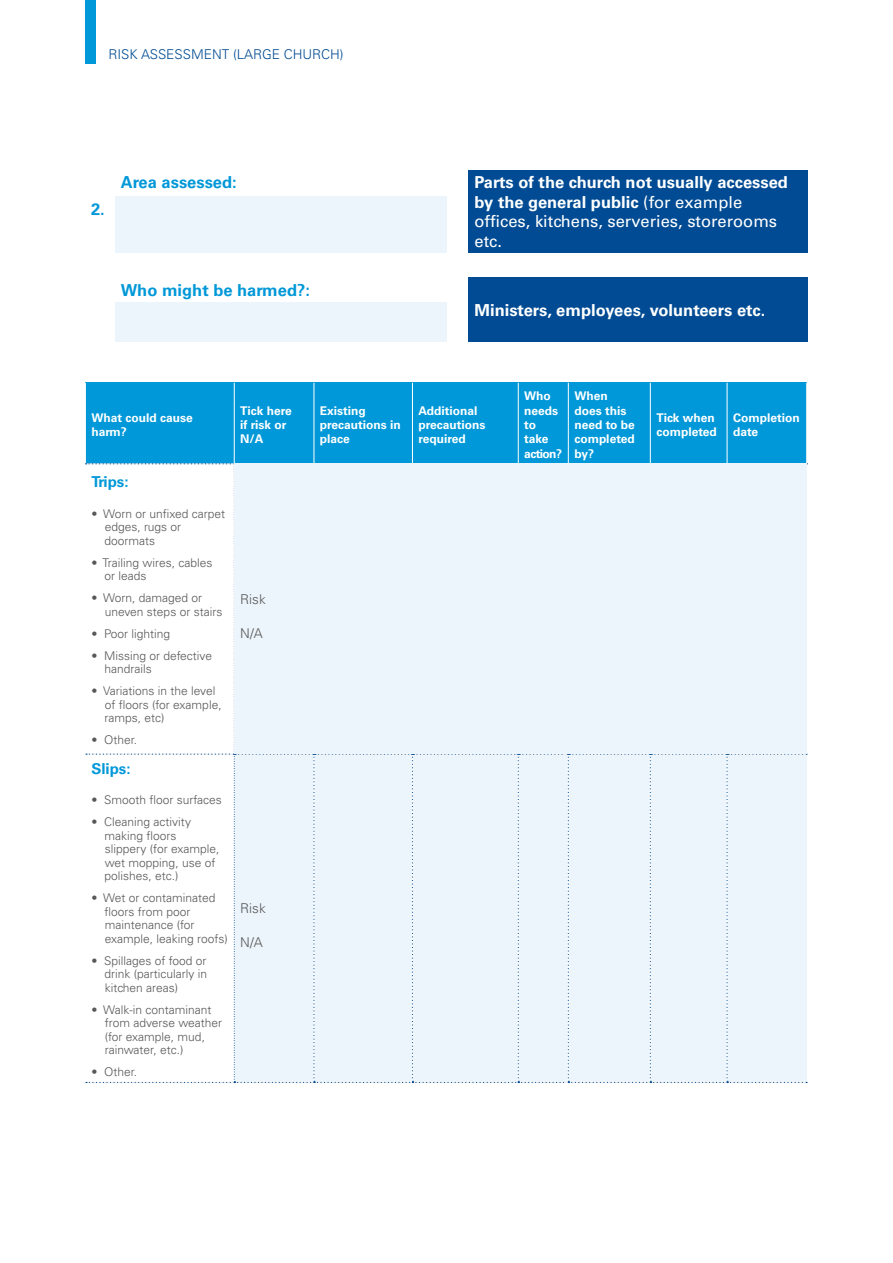
<style>
.page{position:relative;width:893px;height:1263px;background:#fff}
.page>*{position:absolute;margin:0;border:0;box-sizing:border-box;transform-origin:0 0}
.t1{font:700 16.5px/19.5px "Univers";color:#fff}
.t2{font:700 16.5px "Univers";color:#0098d8}
.t3{font:700 15px "Univers";color:#0098d8}
.t4{font:300 13.5px "Univers";color:#004b93}
.t5{font:300 13.5px "Univers";color:#575756}
.t6{font:300 12px/13.5px "Univers";color:#575756}
.t7{font:700 12px/14.4px "Univers";color:#fff}
.s1{font-weight:400}
</style>
<div class="page">
<div style="left:468px;top:170px;width:340px;height:83px;background:#004b93"></div>
<div style="left:468px;top:277px;width:340px;height:64px;background:#004b93"></div>
<div style="left:85px;top:383px;width:149px;height:81px;background:#0098d8"></div>
<div style="left:234px;top:383px;width:80px;height:81px;background:#0098d8"></div>
<div style="left:314px;top:383px;width:98px;height:81px;background:#0098d8"></div>
<div style="left:412px;top:383px;width:106px;height:81px;background:#0098d8"></div>
<div style="left:518px;top:383px;width:50px;height:81px;background:#0098d8"></div>
<div style="left:568px;top:383px;width:82px;height:81px;background:#0098d8"></div>
<div style="left:650px;top:383px;width:77px;height:81px;background:#0098d8"></div>
<div style="left:727px;top:383px;width:80px;height:81px;background:#0098d8"></div>
<div style="left:85px;top:0;width:10px;height:64px;background:#0098d8"></div>
<hr style="left:806px;top:383px;width:1px;height:80px;background:#fff">
<hr style="left:727px;top:383px;width:1px;height:80px;background:#fff">
<hr style="left:650px;top:383px;width:1px;height:80px;background:#fff">
<hr style="left:568px;top:383px;width:1px;height:80px;background:#fff">
<hr style="left:518px;top:383px;width:1px;height:80px;background:#fff">
<hr style="left:412px;top:383px;width:1px;height:80px;background:#fff">
<hr style="left:314px;top:383px;width:1px;height:80px;background:#fff">
<hr style="left:234px;top:383px;width:1px;height:80px;background:#fff">
<hr style="left:85px;top:383px;width:1px;height:80px;background:#fff">
<svg style="left:86px;top:463px;width:721px;height:620px"></svg>
<div style="left:727px;top:464px;width:80px;height:290px;background:#edf5fc"></div>
<div style="left:650px;top:464px;width:77px;height:290px;background:#edf5fc"></div>
<div style="left:568px;top:464px;width:82px;height:290px;background:#edf5fc"></div>
<div style="left:518px;top:464px;width:50px;height:290px;background:#edf5fc"></div>
<div style="left:412px;top:464px;width:106px;height:290px;background:#edf5fc"></div>
<div style="left:314px;top:464px;width:98px;height:290px;background:#edf5fc"></div>
<div style="left:234px;top:464px;width:80px;height:290px;background:#edf5fc"></div>
<div style="left:115px;top:302px;width:331px;height:39px;background:#edf5fc"></div>
<div style="left:115px;top:197px;width:331px;height:56px;background:#edf5fc"></div>
<p class="t4" style="left:108px;top:46px;width:237px">RISK ASSESSMENT (LARGE CHURCH)</p>
<p class="t2" style="left:91px;top:200px;width:15px">2.</p>
<h4 class="t2" style="left:121px;top:173px;width:117px">Area assessed:</h4>
<h4 class="t2" style="left:121px;top:280px;width:191px">Who might be harmed?:</h4>
<p class="t1" style="left:474px;top:173px;width:315px">Parts of the church not usually accessed by the general public <span class="s1">(for example offces, kitchens, serveries, storerooms etc.</span></p>
<p class="t1" style="left:474px;top:300px;width:292px">Ministers, employees, volunteers etc.</p>
<p class="t7" style="left:91px;top:410px;width:103px">What could cause harm?</p>
<p class="t7" style="left:240px;top:403px;width:53px">Tick here if risk or<br>N/A</p>
<p class="t7" style="left:320px;top:403px;width:82px">Existing precautions in place</p>
<p class="t7" style="left:418px;top:403px;width:68px">Additional precautions required</p>
<p class="t3" style="left:91px;top:473px;width:39px">Trips:</p>
<p class="t6" style="left:104px;top:507px;width:122px;text-indent:-13px">• Worn or unfxed carpet edges, rugs or doormats</p>
<p class="t6" style="left:104px;top:556px;width:110px;text-indent:-13px">• Trailing wires, cables or leads</p>
<p class="t6" style="left:105px;top:591px;width:119px;text-indent:-13px">• Worn, damaged or uneven steps or stairs</p>
<p class="t6" style="left:91px;top:627px;width:80px">• Poor lighting</p>
<p class="t6" style="left:104px;top:649px;width:109px;text-indent:-13px">• Missing or defective handrails</p>
<p class="t6" style="left:104px;top:684px;width:119px;text-indent:-13px">• Variations in the level of foors (for example, ramps, etc)</p>
<p class="t6" style="left:91px;top:733px;width:47px">• Other.</p>
<h5 class="t3" style="left:91px;top:760px;width:41px">Slips:</h5>
<p class="t6" style="left:91px;top:793px;width:132px">• Smooth foor surfaces</p>
<p class="t6" style="left:104px;top:815px;width:117px;text-indent:-13px">• Cleaning activity making foors slippery (for example, wet mopping, use of polishes, etc.)</p>
<p class="t6" style="left:104px;top:891px;width:125px;text-indent:-13px">• Wet or contaminated foors from poor maintenance (for example, leaking roofs)</p>
<p class="t6" style="left:104px;top:954px;width:104px;text-align:justify;text-indent:-13px">• Spillages of food or drink (particularly in kitchen areas)</p>
<p class="t6" style="left:105px;top:1003px;width:119px;text-indent:-13px">• Walk-in contaminant from adverse weather (for example, mud, rainwater, etc.)</p>
<p class="t6" style="left:91px;top:1065px;width:47px">• Other.</p>
<p class="t5" style="left:240px;top:591px;width:27px">Risk</p>
<p class="t5" style="left:240px;top:625px;width:24px">N/A</p>
<p class="t5" style="left:240px;top:900px;width:27px">Risk</p>
<p class="t5" style="left:240px;top:934px;width:24px">N/A</p>
<p class="t7" style="left:524px;top:389px;width:39px">Who needs to take action?</p>
<p class="t7" style="left:574px;top:389px;width:62px">When does this need to be completed by?</p>
<p class="t7" style="left:656px;top:410px;width:62px">Tick when completed</p>
<p class="t7" style="left:733px;top:410px;width:68px">Completion date</p>
</div>
